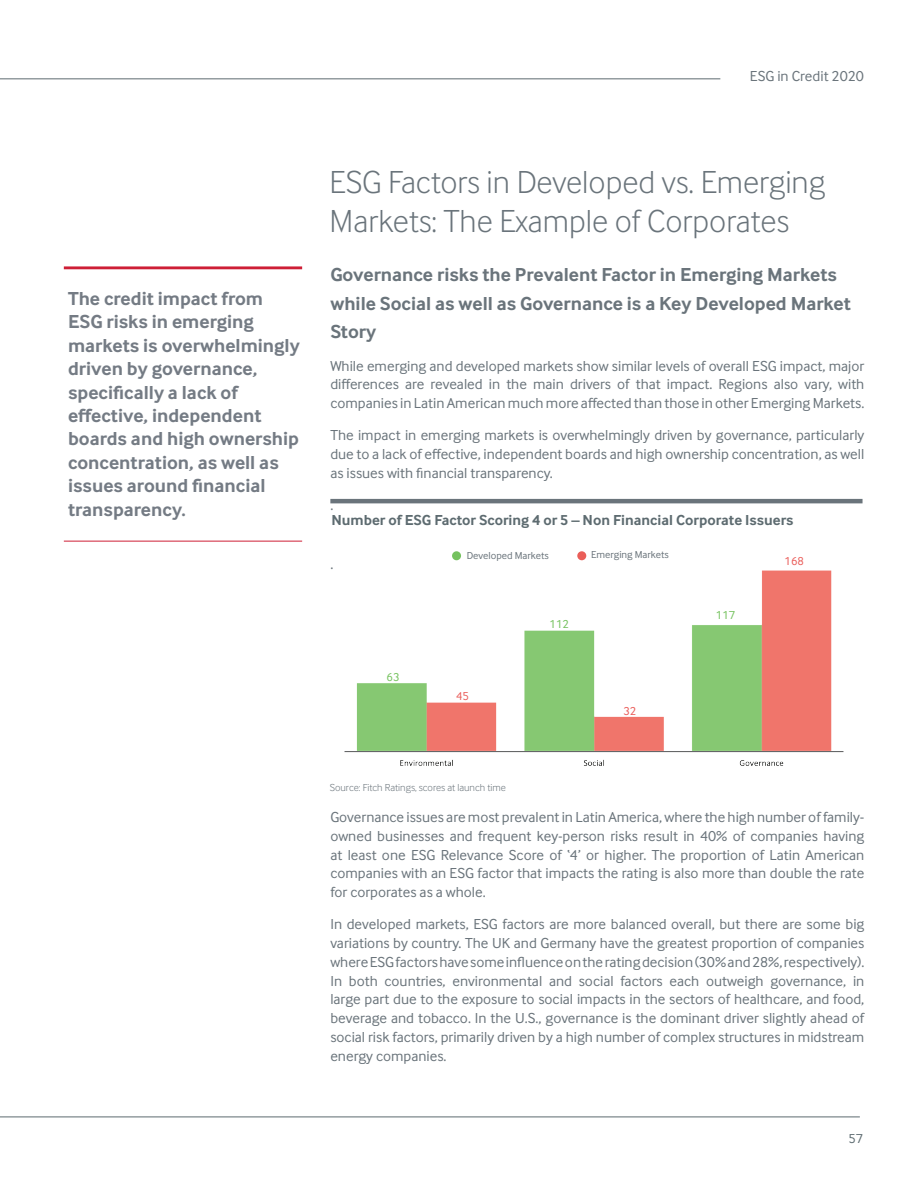
<style>
.page{position:relative;width:918px;height:1188px;background:#fff}
.page>*{position:absolute;margin:0;border:0;box-sizing:border-box;transform-origin:0 0}
.t1{font:300 33px/39.6px "Inter Face";color:#6a747b}
.t2{font:700 19.5px/23.4px "Inter Face";color:#747b84}
.t3{font:700 19.5px/28.5px "Inter Face";color:#6a747b}
.t4{font:15px/18.8px "Inter Face";color:#6a747b;text-align:justify}
.t5{font:700 15px "Inter Face";color:#5d6b70}
.t6{font:13.5px "Inter Face";color:#5d6b70}
.t7{font:12px "Inter Face";color:#75c25e}
.t8{font:12px "Inter Face";color:#ea5d5a}
.t9{font:300 10.5px "Inter Face";color:#6a747b}
.t10{font:10.5px "Inter Face";color:#6a747b}
</style>
<div class="page">
<hr style="left:0;top:78px;width:720px;height:1px;background:#5d6b70">
<hr style="left:0;top:1117px;width:860px;height:1px;background:#5d6b70">
<hr style="left:330px;top:499px;width:533px;height:4px;background:#6a747b">
<hr style="left:64px;top:266px;width:238px;height:3px;background:#ce1f36">
<hr style="left:64px;top:541px;width:238px;height:1px;background:#ce1f36">
<img style="left:345px;top:554px;width:499px;height:212px">
<hr style="left:345px;top:751px;width:498px;height:1px;background:#57585a">
<div style="left:577px;top:551px;width:9px;height:9px;background:#ea5e59;border-radius:50%"></div>
<div style="left:452px;top:551px;width:9px;height:9px;background:#75c25f;border-radius:50%"></div>
<p class="t4" style="left:750px;top:67px;width:116px">ESG in Credit 2020</p>
<h2 class="t2" style="left:68px;top:287px;width:233px">The credit impact from<br>ESG risks in emerging markets is overwhelmingly driven by governance, specifically a lack of effective, independent boards and high ownership concentration, as well as issues around financial transparency.</h2>
<h1 class="t1" style="left:330px;top:161px;width:497px">ESG Factors in Developed vs. Emerging<br>Markets: The Example of Corporates</h1>
<h2 class="t3" style="left:330px;top:261px;width:522px">Governance risks the Prevalent Factor in Emerging Markets while Social as well as Governance is a Key Developed Market<br>Story</h2>
<p class="t4" style="left:330px;top:356px;width:536px">While emerging and developed markets show similar levels of overall ESG impact, major differences are revealed in the main drivers of that impact. Regions also vary, with companies in Latin American much more affected than those in other Emerging Markets.</p>
<p class="t4" style="left:330px;top:426px;width:536px">The impact in emerging markets is overwhelmingly driven by governance, particularly due to a lack of effective, independent boards and high ownership concentration, as well as issues with financial transparency.</p>
<p class="t4" style="left:330px;top:496px;width:4px">.</p>
<p class="t5" style="left:331px;top:511px;width:463px">Number of ESG Factor Scoring 4 or 5 – Non Financial Corporate Issuers</p>
<p class="t4" style="left:330px;top:555px;width:4px">.</p>
<p class="t7" style="left:387px;top:670px;width:14px">63</p>
<p class="t10" style="left:467px;top:550px;width:84px">Developed Markets</p>
<p class="t10" style="left:591px;top:549px;width:79px">Emerging Markets</p>
<p class="t8" style="left:456px;top:689px;width:14px">45</p>
<p class="t7" style="left:550px;top:617px;width:21px">112</p>
<p class="t8" style="left:623px;top:704px;width:14px">32</p>
<p class="t9" style="left:330px;top:781px;width:178px">Source: Fitch Ratings, scores at launch time</p>
<p class="t7" style="left:716px;top:608px;width:21px">117</p>
<p class="t8" style="left:785px;top:554px;width:21px">168</p>
<p class="t4" style="left:330px;top:808px;width:536px">Governance issues are most prevalent in Latin America, where the high number of family&shy;owned businesses and frequent key-person risks result in 40% of companies having at least one ESG Relevance Score of ‘4’ or higher. The proportion of Latin American companies with an ESG factor that impacts the rating is also more than double the rate for corporates as a whole.</p>
<p class="t4" style="left:330px;top:915px;width:536px">In developed markets, ESG factors are more balanced overall, but there are some big variations by country. The UK and Germany have the greatest proportion of companies where ESG factors have some influence on the rating decision (30% and 28%, respectively).<br>In both countries, environmental and social factors each outweigh governance, in large part due to the exposure to social impacts in the sectors of healthcare, and food, beverage and tobacco. In the U.S., governance is the dominant driver slightly ahead of social risk factors, primarily driven by a high number of complex structures in midstream energy companies.</p>
<p class="t6" style="left:849px;top:1131px;width:16px">57</p>
</div>
